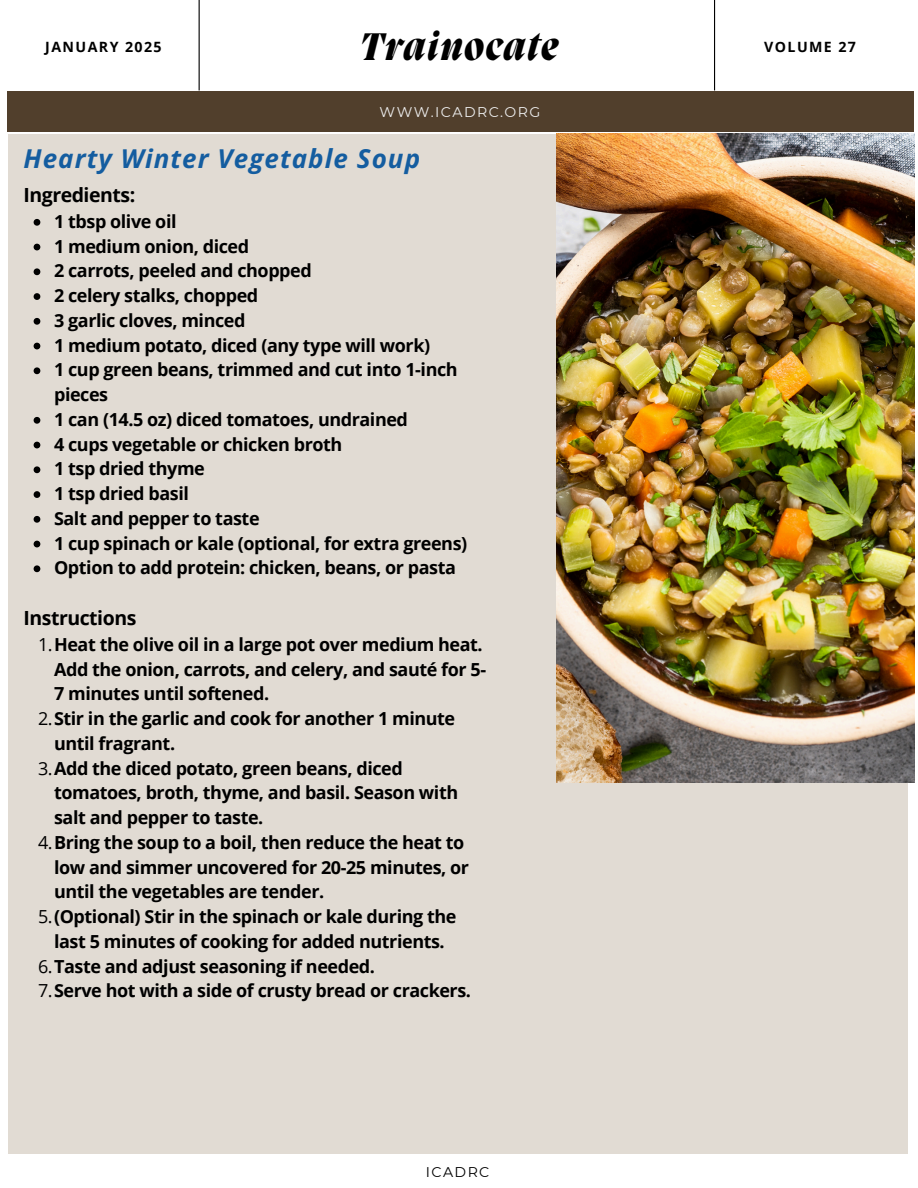
<style>
.page{position:relative;width:918px;height:1188px;background:#fff}
.page>*{position:absolute;margin:0;border:0;box-sizing:border-box;transform-origin:0 0}
.t1{font:italic 800 39.45px "Migra";letter-spacing:.04em;color:#000}
.t2{font:italic 700 25.95px "Open Sans";letter-spacing:.04em;color:#145da0}
.t3{font:700 19.5px "Open Sans";letter-spacing:-.025em;color:#000}
.t4{font:700 18px/24.8px "Open Sans";letter-spacing:-.025em;color:#000}
.t5{font:700 14.25px "Open Sans";letter-spacing:.1em;color:#000}
.t6{font:14.1px "Montserrat";letter-spacing:.1em;color:#ededed}
.t7{font:14.1px "Montserrat";letter-spacing:.1em;color:#000}
.s1{font-weight:400}
</style>
<div class="page">
<div style="left:8px;top:92px;width:906px;height:40px;background:#513f2c"></div>
<hr style="left:199px;top:0;width:1px;height:90px;background:#000">
<hr style="left:714px;top:0;width:1px;height:90px;background:#000">
<div style="left:597px;top:710px;width:311px;height:443px;background:#e1dbd3"></div>
<div style="left:8px;top:134px;width:596px;height:1019px;background:#e1dbd3"></div>
<img style="left:556px;top:134px;width:358px;height:649px">
<svg style="left:34px;top:219px;width:6px;height:7px"></svg>
<svg style="left:34px;top:244px;width:6px;height:6px"></svg>
<svg style="left:34px;top:268px;width:6px;height:7px"></svg>
<svg style="left:34px;top:293px;width:6px;height:7px"></svg>
<svg style="left:34px;top:318px;width:6px;height:7px"></svg>
<svg style="left:34px;top:343px;width:6px;height:6px"></svg>
<svg style="left:34px;top:367px;width:6px;height:7px"></svg>
<svg style="left:34px;top:417px;width:6px;height:7px"></svg>
<svg style="left:34px;top:442px;width:6px;height:6px"></svg>
<svg style="left:34px;top:466px;width:6px;height:7px"></svg>
<svg style="left:34px;top:491px;width:6px;height:7px"></svg>
<svg style="left:34px;top:516px;width:6px;height:7px"></svg>
<svg style="left:34px;top:541px;width:6px;height:6px"></svg>
<svg style="left:34px;top:565px;width:6px;height:7px"></svg>
<p class="t1" style="left:360px;top:28px;width:200px">Trainocate</p>
<p class="t5" style="left:45px;top:37px;width:118px">JANUARY 2025</p>
<p class="t5" style="left:764px;top:37px;width:93px">VOLUME 27</p>
<p class="t6" style="left:380px;top:103px;width:162px">WWW.ICADRC.ORG</p>
<p class="t2" style="left:23px;top:141px;width:398px">Hearty Winter Vegetable Soup</p>
<h5 class="t3" style="left:23px;top:181px;width:113px">Ingredients:</h5>
<p class="t4" style="left:54px;top:209px;width:124px">1 tbsp olive oil</p>
<h1 class="t4" style="left:54px;top:233px;width:197px">1 medium onion, diced</h1>
<p class="t4" style="left:54px;top:258px;width:259px">2 carrots, peeled and chopped</p>
<h5 class="t4" style="left:54px;top:283px;width:206px">2 celery stalks, chopped</h5>
<p class="t4" style="left:54px;top:308px;width:193px">3 garlic cloves, minced</p>
<h2 class="t4" style="left:54px;top:332px;width:378px">1 medium potato, diced (any type will work)</h2>
<h3 class="t4" style="left:54px;top:357px;width:405px">1 cup green beans, trimmed and cut into 1-inch pieces</h3>
<p class="t4" style="left:54px;top:407px;width:355px">1 can (14.5 oz) diced tomatoes, undrained</p>
<p class="t4" style="left:54px;top:431px;width:290px">4 cups vegetable or chicken broth</p>
<p class="t4" style="left:54px;top:456px;width:152px">1 tsp dried thyme</p>
<p class="t4" style="left:54px;top:481px;width:136px">1 tsp dried basil</p>
<p class="t4" style="left:54px;top:506px;width:207px">Salt and pepper to taste</p>
<p class="t4" style="left:54px;top:530px;width:415px">1 cup spinach or kale (optional, for extra greens)</p>
<p class="t4" style="left:54px;top:555px;width:403px">Option to add protein: chicken, beans, or pasta</p>
<p class="t3" style="left:23px;top:604px;width:114px">Instructions</p>
<p class="t4" style="left:54px;top:632px;width:434px;text-indent:-16px"><span class="s1">1.</span>Heat the olive oil in a large pot over medium heat.<br>Add the onion, carrots, and celery, and sauté for 5-<br>7 minutes until softened.</p>
<p class="t4" style="left:54px;top:706px;width:403px;text-indent:-16px"><span class="s1">2.</span>Stir in the garlic and cook for another 1 minute until fragrant.</p>
<p class="t4" style="left:54px;top:755px;width:406px;text-indent:-16px"><span class="s1">3.</span>Add the diced potato, green beans, diced tomatoes, broth, thyme, and basil. Season with salt and pepper to taste.</p>
<p class="t4" style="left:54px;top:830px;width:417px;text-indent:-16px"><span class="s1">4.</span>Bring the soup to a boil, then reduce the heat to low and simmer uncovered for 20-25 minutes, or until the vegetables are tender.</p>
<p class="t4" style="left:38px;top:904px;width:420px;text-align:center"><span class="s1">5.</span>(Optional) Stir in the spinach or kale during the last 5 minutes of cooking for added nutrients.</p>
<p class="t4" style="left:38px;top:953px;width:338px"><span class="s1">6.</span>Taste and adjust seasoning if needed.</p>
<h3 class="t4" style="left:38px;top:978px;width:434px"><span class="s1">7.</span>Serve hot with a side of crusty bread or crackers.</h3>
<p class="t7" style="left:426px;top:1164px;width:65px">ICADRC</p>
</div>
